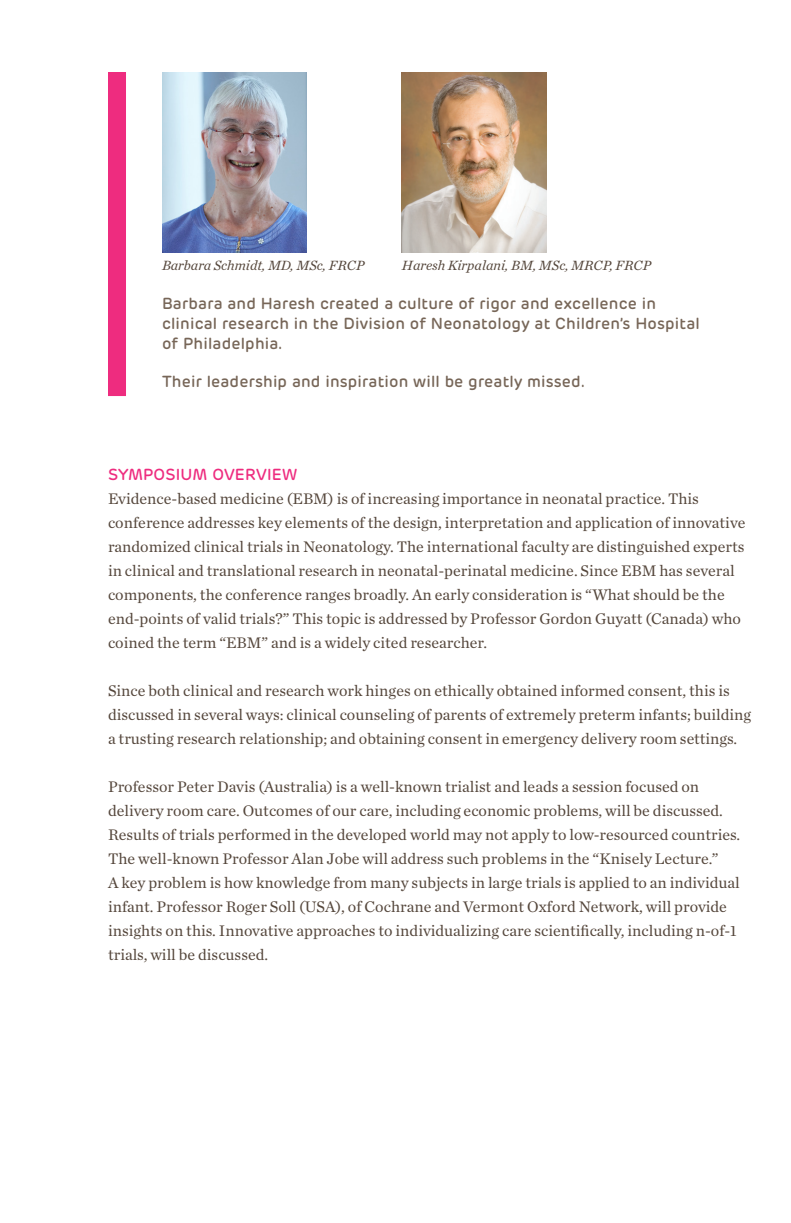
<style>
.page{position:relative;width:791px;height:1223px;background:#fff}
.page>*{position:absolute;margin:0;border:0;box-sizing:border-box;transform-origin:0 0}
.body_copy{font:16px/24px "Chronicle Text G1";color:#55473c}
.headings{font:500 16px/20px "Rubrik";letter-spacing:.01em;color:#776658}
.headings-2{font:500 16px "Rubrik";letter-spacing:.01em;color:#ee2c7f}
.program_speakers{font:italic 14px "Chronicle Text G1";color:#55473c}
</style>
<div class="page">
<div style="left:108px;top:72px;width:18px;height:324px;background:#ee2c7f"></div>
<img style="left:162px;top:72px;width:144px;height:180px">
<img style="left:402px;top:72px;width:144px;height:180px">
<p class="program_speakers" style="left:162px;top:255px;width:204px">Barbara Schmidt, MD, MSc, FRCP</p>
<p class="program_speakers" style="left:402px;top:255px;width:251px">Haresh Kirpalani, BM, MSc, MRCP, FRCP</p>
<p class="headings" style="left:162px;top:293px;width:539px">Barbara and Haresh created a culture of rigor and excellence in clinical research in the Division of Neonatology at Children’s Hospital of Philadelphia.</p>
<p class="headings" style="left:162px;top:371px;width:425px">Their leadership and inspiration will be greatly missed.</p>
<p class="headings-2" style="left:108px;top:464px;width:191px">SYMPOSIUM OVERVIEW</p>
<p class="body_copy" style="left:108px;top:486px;width:639px">Evidence-based medicine (EBM) is of increasing importance in neonatal practice. This conference addresses key elements of the design, interpretation and application of innovative randomized clinical trials in Neonatology. The international faculty are distinguished experts in clinical and translational research in neonatal-perinatal medicine. Since EBM has several components, the conference ranges broadly. An early consideration is “What should be the end-points of valid trials?” This topic is addressed by Professor Gordon Guyatt (Canada) who coined the term “EBM” and is a widely cited researcher.</p>
<p class="body_copy" style="left:108px;top:678px;width:645px">Since both clinical and research work hinges on ethically obtained informed consent, this is discussed in several ways: clinical counseling of parents of extremely preterm infants; building a trusting research relationship; and obtaining consent in emergency delivery room settings.</p>
<p class="body_copy" style="left:108px;top:774px;width:634px">Professor Peter Davis (Australia) is a well-known trialist and leads a session focused on delivery room care. Outcomes of our care, including economic problems, will be discussed.<br>Results of trials performed in the developed world may not apply to low-resourced countries.<br>The well-known Professor Alan Jobe will address such problems in the “Knisely Lecture.”</p>
<p class="body_copy" style="left:108px;top:870px;width:633px">A key problem is how knowledge from many subjects in large trials is applied to an individual infant. Professor Roger Soll (USA), of Cochrane and Vermont Oxford Network, will provide insights on this. Innovative approaches to individualizing care scientifically, including n-of-1 trials, will be discussed.</p>
</div>
